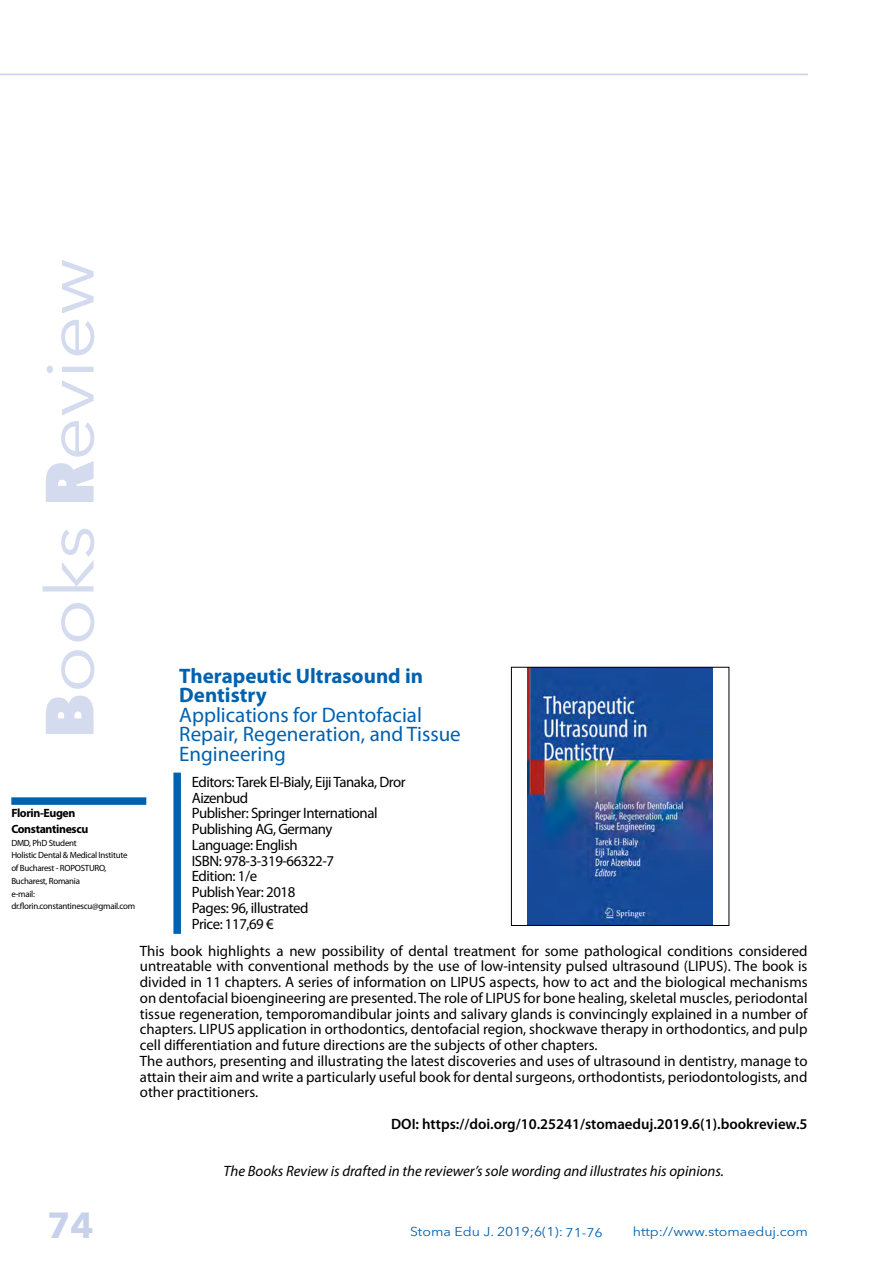
<style>
.page{position:relative;width:893px;height:1263px;background:#fff}
.page>*{position:absolute;margin:0;border:0;box-sizing:border-box;transform-origin:0 0}
.t1{font:67.5px "Avenir Next LT Pro";color:#d4dbef;scale:1.15 1}
.t2{font:700 36px "Avenir Next LT Pro";color:#c7d1ea}
.t3{font:21px/19.5px "Myriad Pro";color:#0061af}
.t4{font:700 21px/19.5px "Myriad Pro";color:#0061af}
.t5{font:15px/15.8px "Myriad Pro";color:#000}
.t6{font:15px/15.8px "Myriad Pro";letter-spacing:-.03em;color:#000}
.t7{font:italic 15px "Myriad Pro";color:#000}
.t8{font:600 15px "Myriad Pro";color:#000}
.t9{font:12.75px "Avenir Next LT Pro";color:#0061af;scale:1.11 1}
.t10{font:700 12px/15.8px "Myriad Pro";letter-spacing:-.03em;color:#000}
.t11{font:9px/12.8px "Myriad Pro";letter-spacing:-.03em;color:#000}
.s1{font-weight:800;font-stretch:condensed}
</style>
<div class="page">
<hr style="left:0;top:74px;width:808px;height:1px;background:#c7d1ea">
<div style="left:173px;top:773px;width:8px;height:161px;background:#0061af"></div>
<div style="left:11px;top:797px;width:135px;height:8px;background:#0061af"></div>
<img style="left:528px;top:669px;width:184px;height:255px">
<div style="left:511px;top:667px;width:218px;height:259px;border:1px solid #000"></div>
<h1 class="t1" style="left:30px;top:738px;width:419px;rotate:-90deg"><span class="s1">B</span>ooks <span class="s1">R</span>eview</h1>
<h3 class="t4" style="left:179px;top:666px;width:245px">Therapeutic Ultrasound in<br>Dentistry</h3>
<h3 class="t3" style="left:179px;top:705px;width:283px">Applications for Dentofacial<br>Repair, Regeneration, and Tissue<br>Engineering</h3>
<p class="t6" style="left:192px;top:774px;width:215px">Editors: Tarek El-Bialy, Eiji Tanaka, Dror<br>Aizenbud<br>Publisher: Springer International<br>Publishing AG, Germany<br>Language: English<br>ISBN: 978-3-319-66322-7<br>Edition: 1/e<br>Publish Year: 2018<br>Pages: 96, illustrated<br>Price: 117,69 €</p>
<p class="t5" style="left:140px;top:942px;width:669px">This book highlights a new possibility of dental treatment for some pathological conditions considered untreatable with conventional methods by the use of low-intensity pulsed ultrasound (LIPUS). The book is divided in 11 chapters. A series of information on LIPUS aspects, how to act and the biological mechanisms on dentofacial bioengineering are presented. The role of LIPUS for bone healing, skeletal muscles, periodontal tissue regeneration, temporomandibular joints and salivary glands is convincingly explained in a number of chapters. LIPUS application in orthodontics, dentofacial region, shockwave therapy in orthodontics, and pulp cell differentiation and future directions are the subjects of other chapters.<br>The authors, presenting and illustrating the latest discoveries and uses of ultrasound in dentistry, manage to attain their aim and write a particularly useful book for dental surgeons, orthodontists, periodontologists, and other practitioners.</p>
<p class="t8" style="left:391px;top:1114px;width:418px">DOI: https://doi.org/10.25241/stomaeduj.2019.6(1).bookreview.5</p>
<p class="t7" style="left:223px;top:1162px;width:502px">The Books Review is drafted in the reviewer’s sole wording and illustrates his opinions.</p>
<p class="t10" style="left:11px;top:805px;width:78px">Florin-Eugen<br>Constantinescu</p>
<p class="t11" style="left:11px;top:836px;width:125px">DMD, PhD Student<br>Holistic Dental &amp; Medical Institute of Bucharest - ROPOSTURO,<br>Bucharest, Romania<br>e-mail: dr.florin.constantinescu@gmail.com</p>
<h2 class="t2" style="left:47px;top:1204px;width:48px">74</h2>
<p class="t9" style="left:410px;top:1223px;width:175px">Stoma Edu J. 2019;6(1): 71-76</p>
<p class="t9" style="left:633px;top:1223px;width:159px">http://www.stomaeduj.com</p>
</div>
